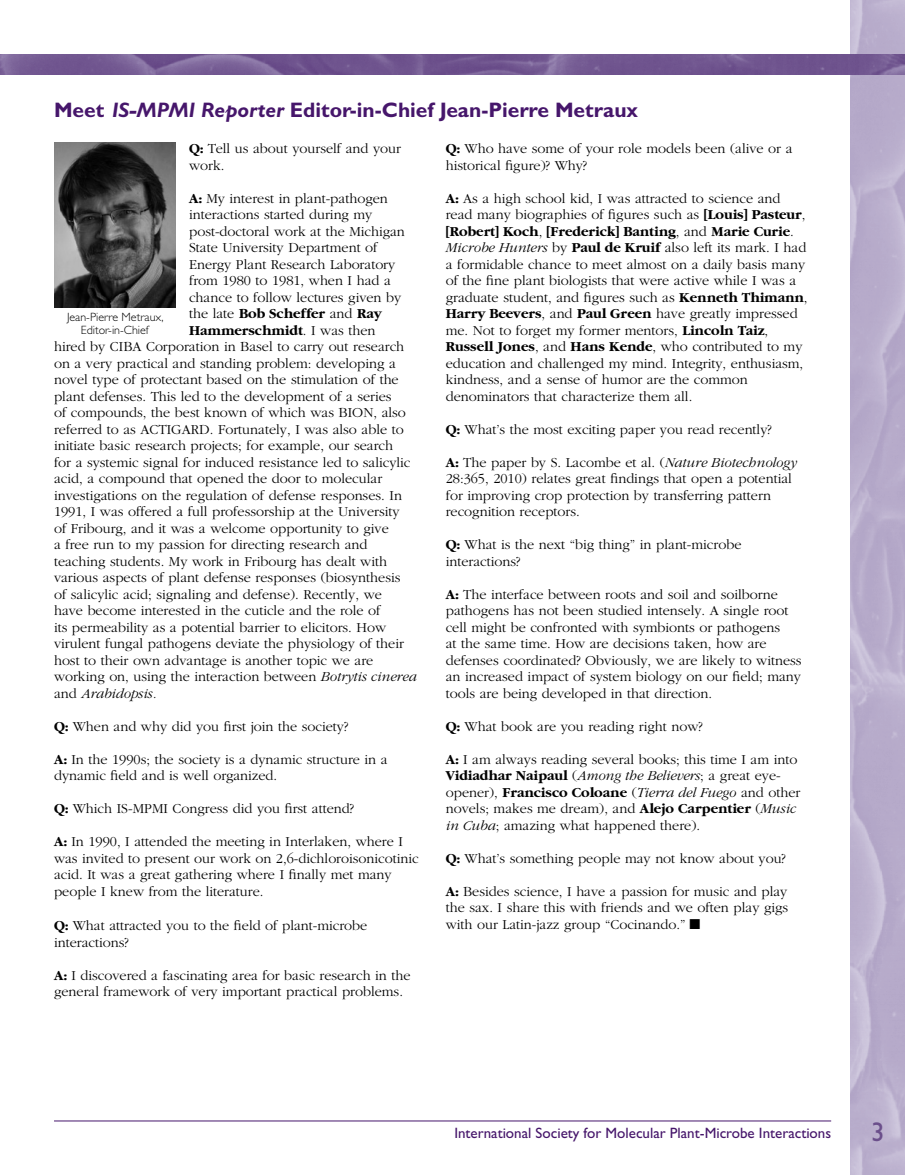
<style>
.page{position:relative;width:905px;height:1175px;background:#fff}
.page>*{position:absolute;margin:0;border:0;box-sizing:border-box;transform-origin:0 0}
.t1{font:27px "Gill Sans";color:#6b4f8b}
.t2{font:700 21px "Gill Sans";color:#46166b}
.t3{font:15px "Gill Sans";color:#46166b}
.t4{font:300 14.25px/16.5px "Garamond";color:#000}
.t5{font:700 14.25px "Garamond";color:#000}
.t6{font:italic 300 14.25px "Garamond";color:#000}
.t7{font:300 12px/13.5px "Gill Sans";color:#000;text-align:center}
.s1{font-style:italic}
.s2{font-weight:700}
.s3{font-weight:300}
.s4{font-style:normal}
</style>
<div class="page">
<img style="left:850px;top:0;width:54px;height:1174px">
<img style="left:0;top:54px;width:904px;height:20px">
<hr style="left:54px;top:1120px;width:777px;height:1px;background:#46166b">
<img style="left:54px;top:142px;width:122px;height:165px">
<h2 class="t2" style="left:54px;top:97px;width:585px">Meet <span class="s1">IS-MPMI Reporter</span> Editor-in-Chief Jean-Pierre Metraux</h2>
<p class="t4" style="left:189px;top:140px;width:213px"><span class="s2">Q:</span> Tell us about yourself and your work.</p>
<p class="t4" style="left:189px;top:190px;width:200px"><span class="s2">A:</span> My interest in plant-pathogen</p>
<p class="t4" style="left:189px;top:206px;width:185px">interactions started during my</p>
<p class="t4" style="left:189px;top:223px;width:217px">post-doctoral work at the Michigan</p>
<p class="t4" style="left:189px;top:239px;width:190px">State University Department of</p>
<p class="t4" style="left:189px;top:256px;width:208px">Energy Plant Research Laboratory</p>
<p class="t4" style="left:189px;top:273px;width:203px">from 1980 to 1981, when I had a</p>
<p class="t4" style="left:189px;top:289px;width:214px">chance to follow lectures given by</p>
<p class="t5" style="left:189px;top:306px;width:195px"><span class="s3">the late</span> Bob Scheffer <span class="s3">and</span> Ray</p>
<p class="t5" style="left:189px;top:322px;width:188px">Hammerschmidt<span class="s3">. I was then</span></p>
<p class="t4" style="left:54px;top:339px;width:352px">hired by CIBA Corporation in Basel to carry out research</p>
<p class="t4" style="left:54px;top:355px;width:343px">on a very practical and standing problem: developing a</p>
<p class="t4" style="left:54px;top:372px;width:346px">novel type of protectant based on the stimulation of the</p>
<p class="t4" style="left:54px;top:388px;width:339px">plant defenses. This led to the development of a series</p>
<p class="t4" style="left:54px;top:405px;width:353px">of compounds, the best known of which was BION, also</p>
<p class="t4" style="left:54px;top:421px;width:351px">referred to as ACTIGARD. Fortunately, I was also able to</p>
<p class="t4" style="left:54px;top:438px;width:340px">initiate basic research projects; for example, our search</p>
<p class="t4" style="left:54px;top:454px;width:358px">for a systemic signal for induced resistance led to salicylic</p>
<p class="t4" style="left:54px;top:471px;width:330px">acid, a compound that opened the door to molecular</p>
<p class="t4" style="left:54px;top:487px;width:349px">investigations on the regulation of defense responses. In</p>
<p class="t4" style="left:54px;top:504px;width:347px">1991, I was offered a full professorship at the University</p>
<p class="t4" style="left:54px;top:520px;width:336px">of Fribourg, and it was a welcome opportunity to give</p>
<p class="t4" style="left:54px;top:537px;width:315px">a free run to my passion for directing research and</p>
<p class="t4" style="left:54px;top:553px;width:334px">teaching students. My work in Fribourg has dealt with</p>
<p class="t4" style="left:54px;top:570px;width:348px">various aspects of plant defense responses (biosynthesis</p>
<p class="t4" style="left:54px;top:586px;width:329px">of salicylic acid; signaling and defense). Recently, we</p>
<p class="t4" style="left:54px;top:603px;width:328px">have become interested in the cuticle and the role of</p>
<p class="t4" style="left:54px;top:619px;width:333px">its permeability as a potential barrier to elicitors. How</p>
<p class="t4" style="left:54px;top:636px;width:351px">virulent fungal pathogens deviate the physiology of their</p>
<p class="t4" style="left:54px;top:652px;width:321px">host to their own advantage is another topic we are</p>
<p class="t4" style="left:54px;top:669px;width:364px">working on, using the interaction between <span class="s1">Botrytis cinerea</span></p>
<p class="t6" style="left:54px;top:686px;width:104px"><span class="s4">and</span> Arabidopsis.</p>
<p class="t4" style="left:54px;top:718px;width:296px"><span class="s2">Q:</span> When and why did you first join the society?</p>
<p class="t4" style="left:54px;top:751px;width:335px"><span class="s2">A:</span> In the 1990s; the society is a dynamic structure in a dynamic field and is well organized.</p>
<p class="t4" style="left:54px;top:801px;width:301px"><span class="s2">Q:</span> Which IS-MPMI Congress did you first attend?</p>
<p class="t4" style="left:54px;top:834px;width:366px"><span class="s2">A:</span> In 1990, I attended the meeting in Interlaken, where I was invited to present our work on 2,6-dichloroisonicotinic acid. It was a great gathering where I finally met many people I knew from the literature.</p>
<p class="t4" style="left:54px;top:918px;width:315px"><span class="s2">Q:</span> What attracted you to the field of plant-microbe interactions?</p>
<p class="t4" style="left:54px;top:967px;width:358px"><span class="s2">A:</span> I discovered a fascinating area for basic research in the general framework of very important practical problems.</p>
<p class="t7" style="left:67px;top:310px;width:98px">Jean-Pierre Metraux,<br>Editor-in-Chief</p>
<p class="t4" style="left:446px;top:141px;width:348px"><span class="s2">Q:</span> Who have some of your role models been (alive or a historical figure)? Why?</p>
<p class="t4" style="left:446px;top:190px;width:363px"><span class="s2">A:</span> As a high school kid, I was attracted to science and read many biographies of figures such as <span class="s2">[Louis] Pasteur</span>, <span class="s2">[Robert] Koch</span>, <span class="s2">[Frederick] Banting</span>, and <span class="s2">Marie Curie</span>.<br><span class="s1">Microbe Hunters</span> by <span class="s2">Paul de Kruif</span> also left its mark. I had a formidable chance to meet almost on a daily basis many of the fine plant biologists that were active while I was a graduate student, and figures such as <span class="s2">Kenneth Thimann</span>, <span class="s2">Harry Beevers</span>, and <span class="s2">Paul Green</span> have greatly impressed me. Not to forget my former mentors, <span class="s2">Lincoln Taiz</span>, <span class="s2">Russell Jones</span>, and <span class="s2">Hans Kende</span>, who contributed to my education and challenged my mind. Integrity, enthusiasm, kindness, and a sense of humor are the common denominators that characterize them all.</p>
<p class="t4" style="left:446px;top:421px;width:327px"><span class="s2">Q:</span> What’s the most exciting paper you read recently?</p>
<p class="t4" style="left:446px;top:454px;width:353px"><span class="s2">A:</span> The paper by S. Lacombe et al. (<span class="s1">Nature Biotechnology </span>28:365, 2010) relates great findings that open a potential for improving crop protection by transferring pattern recognition receptors.</p>
<p class="t4" style="left:446px;top:537px;width:297px"><span class="s2">Q:</span> What is the next “big thing” in plant-microbe interactions?</p>
<p class="t4" style="left:446px;top:586px;width:357px"><span class="s2">A:</span> The interface between roots and soil and soilborne pathogens has not been studied intensely. A single root cell might be confronted with symbionts or pathogens<br>at the same time. How are decisions taken, how are defenses coordinated? Obviously, we are likely to witness an increased impact of system biology on our field; many tools are being developed in that direction.</p>
<p class="t4" style="left:446px;top:718px;width:258px"><span class="s2">Q:</span> What book are you reading right now?</p>
<p class="t4" style="left:446px;top:751px;width:356px"><span class="s2">A:</span> I am always reading several books; this time I am into <span class="s2">Vidiadhar Naipaul</span> (<span class="s1">Among the Believers</span>; a great eye&shy;opener), <span class="s2">Francisco Coloane</span> (<span class="s1">Tierra del Fuego</span> and other novels; makes me dream), and <span class="s2">Alejo Carpentier</span> (<span class="s1">Music in Cuba</span>; amazing what happened there).</p>
<p class="t4" style="left:446px;top:850px;width:342px"><span class="s2">Q:</span> What’s something people may not know about you?</p>
<p class="t4" style="left:446px;top:883px;width:344px;text-align:justify"><span class="s2">A:</span> Besides science, I have a passion for music and play the sax. I share this with friends and we often play gigs with our Latin-jazz group “Cocinando.” ■</p>
<p class="t3" style="left:454px;top:1123px;width:378px">International Society for Molecular Plant-Microbe Interactions</p>
<h1 class="t1" style="left:871px;top:1116px;width:15px">3</h1>
</div>
